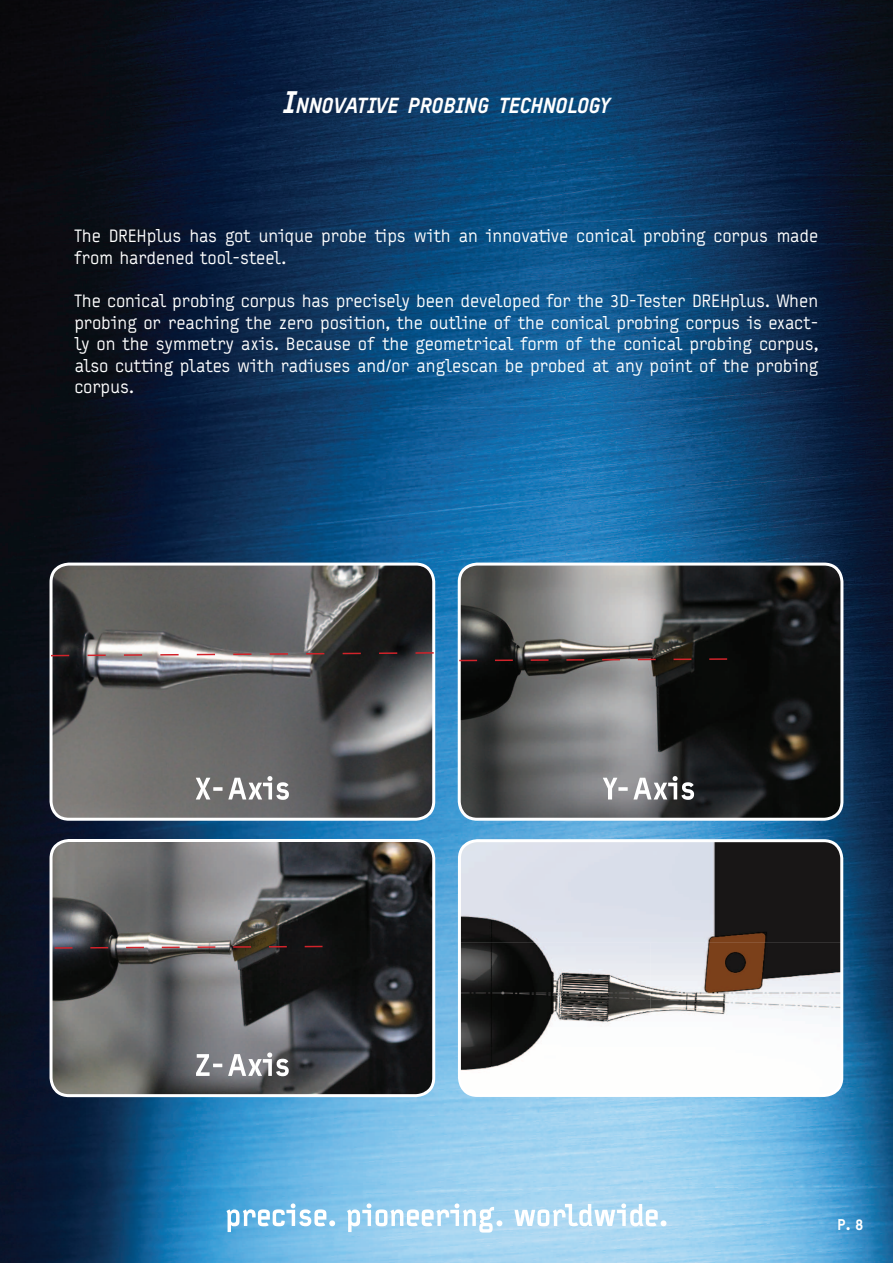
<style>
.page{position:relative;width:893px;height:1263px;background:#fff}
.page>*{position:absolute;margin:0;border:0;box-sizing:border-box;transform-origin:0 0}
.t1{font:italic 900 21px "Typestar";color:#fff}
.t2{font:18px/21.6px "Typestar";letter-spacing:-.015em;color:#fff}
.t3{font:900 15px "Typestar";color:#fff}
.s1{font-size:30px}
</style>
<div class="page">
<img style="left:1px;top:0;width:892px;height:1263px">
<img style="left:0;top:0;width:1px;height:1263px">
<svg style="left:50px;top:839px;width:385px;height:258px;background:#565757"></svg>
<svg style="left:55px;top:947px;width:18px;height:2px"></svg>
<svg style="left:90px;top:947px;width:18px;height:1px"></svg>
<svg style="left:126px;top:947px;width:18px;height:1px"></svg>
<svg style="left:162px;top:946px;width:18px;height:2px"></svg>
<svg style="left:198px;top:946px;width:17px;height:2px"></svg>
<svg style="left:233px;top:946px;width:18px;height:2px"></svg>
<svg style="left:269px;top:946px;width:18px;height:1px"></svg>
<svg style="left:305px;top:946px;width:18px;height:1px"></svg>
<svg style="left:50px;top:563px;width:385px;height:258px;background:#666565"></svg>
<svg style="left:51px;top:655px;width:18px;height:1px"></svg>
<svg style="left:87px;top:654px;width:19px;height:2px"></svg>
<svg style="left:124px;top:654px;width:18px;height:2px"></svg>
<svg style="left:160px;top:654px;width:19px;height:2px"></svg>
<svg style="left:197px;top:654px;width:18px;height:1px"></svg>
<svg style="left:233px;top:653px;width:18px;height:2px"></svg>
<svg style="left:270px;top:653px;width:18px;height:2px"></svg>
<svg style="left:306px;top:653px;width:18px;height:1px"></svg>
<svg style="left:343px;top:653px;width:18px;height:1px"></svg>
<svg style="left:379px;top:652px;width:18px;height:2px"></svg>
<svg style="left:415px;top:652px;width:19px;height:2px"></svg>
<svg style="left:458px;top:563px;width:385px;height:258px;background:#4c4d4d"></svg>
<svg style="left:459px;top:660px;width:18px;height:1px"></svg>
<svg style="left:495px;top:659px;width:18px;height:2px"></svg>
<svg style="left:531px;top:659px;width:18px;height:2px"></svg>
<svg style="left:566px;top:659px;width:18px;height:2px"></svg>
<svg style="left:602px;top:659px;width:18px;height:1px"></svg>
<svg style="left:638px;top:659px;width:18px;height:1px"></svg>
<svg style="left:674px;top:658px;width:17px;height:2px"></svg>
<svg style="left:709px;top:658px;width:18px;height:2px"></svg>
<svg style="left:458px;top:839px;width:385px;height:258px"></svg>
<svg style="left:226px;top:1203px;width:109px;height:29px"></svg>
<svg style="left:347px;top:1203px;width:155px;height:29px"></svg>
<svg style="left:514px;top:1203px;width:152px;height:23px"></svg>
<svg style="left:603px;top:776px;width:91px;height:24px"></svg>
<svg style="left:196px;top:776px;width:93px;height:24px"></svg>
<svg style="left:196px;top:1052px;width:93px;height:24px"></svg>
<p class="t1" style="left:283px;top:92px;width:328px"><span class="s1">I</span>NNOVATIVE PROBING TECHNOLOGY</p>
<p class="t2" style="left:74px;top:225px;width:745px">The DREHplus has got unique probe tips with an innovative conical probing corpus made from hardened tool-steel.</p>
<p class="t2" style="left:74px;top:290px;width:746px;text-align:justify">The conical probing corpus has precisely been developed for the 3D-Tester DREHplus. When probing or reaching the zero position, the outline of the conical probing corpus is exact&shy;ly on the symmetry axis. Because of the geometrical form of the conical probing corpus, also cutting plates with radiuses and/or anglescan be probed at any point of the probing corpus.</p>
<p class="t3" style="left:837px;top:1215px;width:28px">P. 8</p>
</div>
